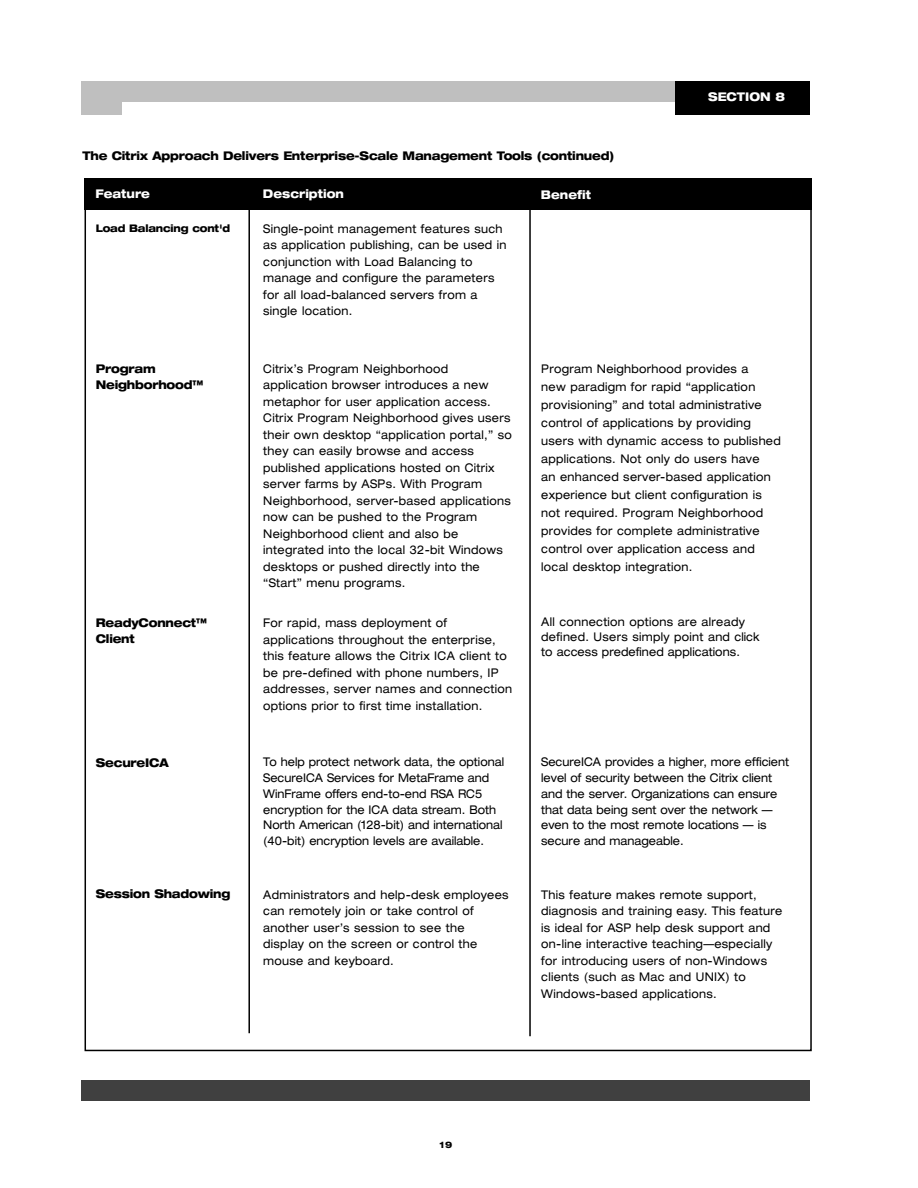
<style>
.page{position:relative;width:918px;height:1188px;background:#fff}
.page>*{position:absolute;margin:0;border:0;box-sizing:border-box;transform-origin:0 0}
.t1{font:expanded 12px/16.5px "Helvetica Neue";letter-spacing:.025em;color:#000;scale:.9 1}
.t2{font:expanded 12px/15.8px "Helvetica Neue";color:#000;scale:.9 1}
.t3{font:800 expanded 12px/16.5px "Helvetica Neue";letter-spacing:-.02em;color:#000;scale:.9 1}
.t4{font:800 expanded 12px "Helvetica Neue";color:#fff;scale:.9 1}
.t5{font:800 expanded 10.5px "Helvetica Neue";letter-spacing:-.02em;color:#000;scale:.9 1}
.t6{font:800 expanded 9px "Helvetica Neue";color:#000;scale:.9 1}
.s1{color:#fff}
</style>
<div class="page">
<div style="left:81px;top:1080px;width:729px;height:20px;background:#404040"></div>
<div style="left:81px;top:81px;width:675px;height:20px;background:#bfbfbf"></div>
<div style="left:675px;top:81px;width:135px;height:34px;background:#000"></div>
<div style="left:81px;top:81px;width:41px;height:33px;background:#bfbfbf"></div>
<div style="left:84px;top:178px;width:728px;height:32px;background:#000"></div>
<hr style="left:529px;top:201px;width:2px;height:835px;background:#000">
<hr style="left:248px;top:196px;width:2px;height:837px;background:#000">
<p class="t3" style="left:82px;top:148px;width:593px">The Citrix Approach Delivers Enterprise-Scale Management Tools (continued)</p>
<p class="t4" style="left:95px;top:189px;width:62px">Feature</p>
<p class="t4" style="left:263px;top:189px;width:91px">Description</p>
<p class="t4" style="left:541px;top:190px;width:57px">Benefit</p>
<p class="t5" style="left:96px;top:224px;width:151px">Load Balancing cont'd</p>
<p class="t1" style="left:263px;top:222px;width:272px">Single-point management features such as application publishing, can be used in conjunction with Load Balancing to manage and configure the parameters for all load-balanced servers from a single location.</p>
<p class="t4" style="left:708px;top:92px;width:87px">SECTION 8</p>
<p class="t3" style="left:96px;top:361px;width:121px">Program<br>Neighborhood™</p>
<p class="t3" style="left:96px;top:616px;width:125px">ReadyConnect™<br>Client</p>
<p class="t1" style="left:263px;top:362px;width:278px">Citrix’s Program Neighborhood application browser introduces a new metaphor for user application access.<br>Citrix Program Neighborhood gives users their own desktop “application portal,” so they can easily browse and access published applications hosted on Citrix server farms by ASPs. With Program Neighborhood, server-based applications now can be pushed to the Program Neighborhood client and also be integrated into the local 32-bit Windows desktops or pushed directly into the “Start” menu programs.</p>
<p class="t1" style="left:263px;top:616px;width:278px">For rapid, mass deployment of applications throughout the enterprise, this feature allows the Citrix ICA client to be pre-defined with phone numbers, IP addresses, server names and connection options prior to first time installation.</p>
<p class="t1" style="left:541px;top:361px;width:268px;line-height:18px">Program Neighborhood provides a<br>new paradigm for rapid “application provisioning” and total administrative control of applications by providing users with dynamic access to published applications. Not only do users have<br>an enhanced server-based application experience but client configuration is not required. Program Neighborhood provides for complete administrative control over application access and local desktop integration.</p>
<p class="t1" style="left:541px;top:616px;width:244px;line-height:15px">All connection options are already defined. Users simply point and click to access predefined applications.</p>
<p class="t3" style="left:96px;top:756px;width:82px">SecureICA</p>
<p class="t2" style="left:263px;top:756px;width:269px">To help protect network data, the optional SecureICA Services for MetaFrame and WinFrame offers end-to-end RSA RC5 encryption for the ICA data stream. Both North American (128-bit) and international (40-bit) encryption levels are available.</p>
<p class="t2" style="left:541px;top:756px;width:277px">SecureICA provides a higher, more efficient level of security between the Citrix client and the server. Organizations can ensure that data being sent over the network — even to the most remote locations — is secure and manageable.</p>
<p class="t3" style="left:96px;top:887px;width:151px">Session Shadowing</p>
<p class="t1" style="left:263px;top:888px;width:274px">Administrators and help-desk employees can remotely join or take control of another user’s session to see the<br>display on the screen or control the mouse and keyboard.</p>
<p class="t1" style="left:541px;top:888px;width:269px">This feature makes remote support, diagnosis and training easy. This feature is ideal for ASP help desk support and on-line interactive teaching—especially for introducing users of non-Windows clients (such as Mac and UNIX) to Windows-based applications.</p>
<p class="t6" style="left:431px;top:1141px;width:35px"><span class="s1">■</span>19<span class="s1">■</span></p>
</div>
